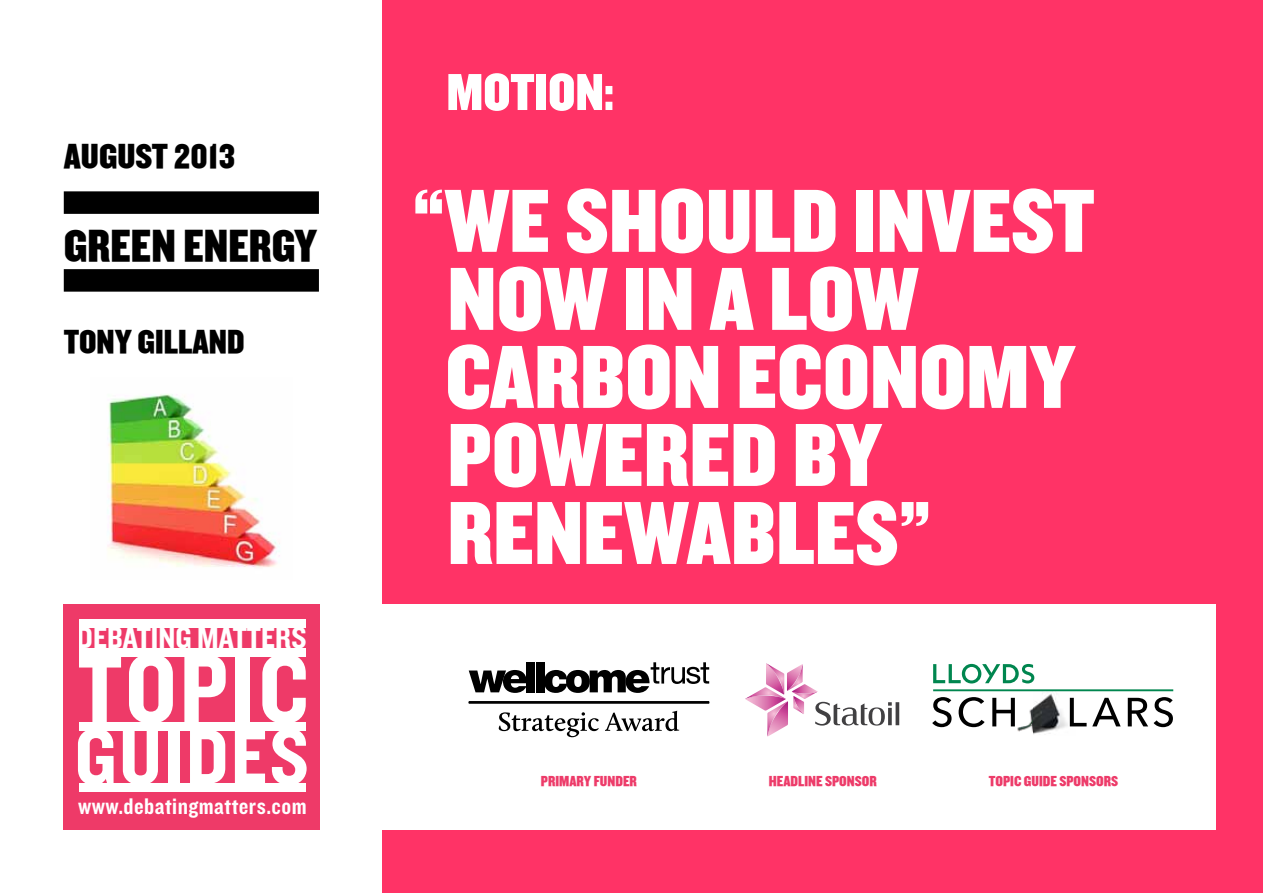
<style>
.page{position:relative;width:1263px;height:893px;background:#fff}
.page>*{position:absolute;margin:0;border:0;box-sizing:border-box;transform-origin:0 0}
.t1{font:100.2px "Knockout HTF50 Welterweight";letter-spacing:.025em;color:#fff}
.t2{font:99.75px "Knockout HTF50 Welterweight";letter-spacing:.025em;color:#fff}
.t3{font:93px/78px "Knockout HTF70 Full Welterwt";color:#fff}
.t4{font:81.3px "Knockout HTF50 Welterweight";letter-spacing:.03em;color:#fff}
.t5{font:81px "Knockout HTF50 Welterweight";letter-spacing:.03em;color:#fff}
.t6{font:54px "Knockout HTF70 Full Welterwt";color:#fff}
.t7{font:46.5px "Knockout HTF70 Full Welterwt";color:#000}
.t8{font:36px "Knockout HTF70 Full Welterwt";color:#000}
.t9{font:34.5px "Knockout HTF70 Full Welterwt";color:#000}
.t10{font:31.35px "Knockout HTF50 Welterweight";color:#fff}
.t11{font:23.55px "Knockout HTF50 Welterweight";letter-spacing:.02em;color:#fff}
.t12{font:15px "Knockout HTF70 Full Welterwt";color:#ed3b69}
</style>
<div class="page">
<div style="left:383px;top:0;width:880px;height:893px;background:#f36"></div>
<div style="left:378px;top:604px;width:838px;height:225px;background:#fff"></div>
<div style="left:64px;top:604px;width:256px;height:225px;background:#ee3a68"></div>
<div style="left:78px;top:619px;width:228px;height:9px;background:#fff"></div>
<div style="left:78px;top:648px;width:227px;height:9px;background:#fff"></div>
<div style="left:78px;top:783px;width:227px;height:9px;background:#fff"></div>
<div style="left:78px;top:722px;width:227px;height:8px;background:#fff"></div>
<div style="left:526px;top:662px;width:8px;height:30px;background:#000"></div>
<div style="left:536px;top:662px;width:8px;height:30px;background:#000"></div>
<svg style="left:469px;top:670px;width:58px;height:23px"></svg>
<svg style="left:544px;top:662px;width:165px;height:31px"></svg>
<svg style="left:499px;top:712px;width:100px;height:25px"></svg>
<svg style="left:605px;top:711px;width:74px;height:20px"></svg>
<hr style="left:469px;top:701px;width:240px;height:2px;background:#000">
<svg style="left:745px;top:663px;width:154px;height:73px"></svg>
<img style="left:1010px;top:693px;width:66px;height:42px">
<svg style="left:933px;top:664px;width:101px;height:19px"></svg>
<svg style="left:932px;top:697px;width:19px;height:30px"></svg>
<svg style="left:958px;top:697px;width:27px;height:30px"></svg>
<svg style="left:992px;top:698px;width:23px;height:28px"></svg>
<svg style="left:1070px;top:698px;width:16px;height:28px"></svg>
<svg style="left:1092px;top:698px;width:29px;height:28px"></svg>
<svg style="left:1128px;top:697px;width:45px;height:30px"></svg>
<hr style="left:933px;top:689px;width:240px;height:2px;background:#00864f">
<div style="left:64px;top:191px;width:255px;height:23px;background:#000"></div>
<div style="left:64px;top:269px;width:255px;height:23px;background:#000"></div>
<img style="left:107px;top:394px;width:173px;height:174px">
<p class="t8" style="left:64px;top:137px;width:173px">AUGUST 2013</p>
<p class="t7" style="left:64px;top:221px;width:255px">GREEN ENERGY</p>
<p class="t9" style="left:64px;top:324px;width:182px">TONY GILLAND</p>
<p class="t10" style="left:77px;top:621px;width:231px">DEBATING MATTERS</p>
<p class="t1" style="left:77px;top:637px;width:233px">TOPIC</p>
<p class="t10" style="left:77px;top:644px;width:230px">DEBATING MATTERS</p>
<p class="t2" style="left:77px;top:659px;width:232px">TOPIC</p>
<p class="t5" style="left:75px;top:736px;width:235px">GUIDES</p>
<p class="t4" style="left:75px;top:714px;width:236px">GUIDES</p>
<p class="t11" style="left:78px;top:794px;width:230px">www.debatingmatters.com</p>
<p class="t6" style="left:446px;top:64px;width:169px">MOTION:</p>
<p class="t3" style="left:445px;top:185px;width:651px;text-indent:-33px">“WE SHOULD INVEST<br>NOW IN A LOW<br>CARBON ECONOMY<br>POWERED BY<br>RENEWABLES”</p>
<p class="t12" style="left:541px;top:773px;width:98px">PRIMARY FUNDER</p>
<p class="t12" style="left:769px;top:773px;width:110px">HEADLINE SPONSOR</p>
<p class="t12" style="left:989px;top:773px;width:131px">TOPIC GUIDE SPONSORS</p>
</div>
